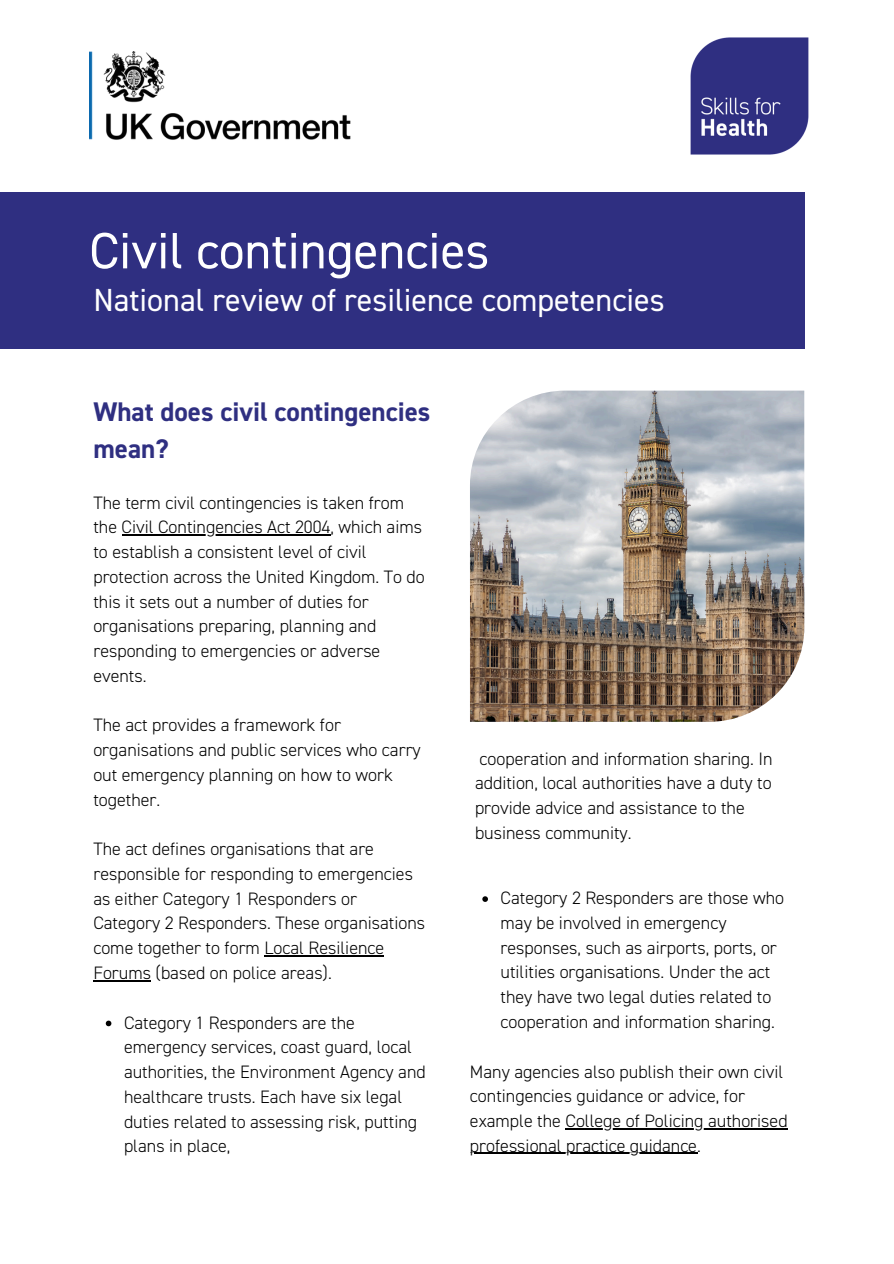
<style>
.page{position:relative;width:894px;height:1264px;background:#fff}
.page>*{position:absolute;margin:0;border:0;box-sizing:border-box;transform-origin:0 0}
.t1{font:51.15px "DIN2014";color:#fff}
.t2{font:31.95px "DIN2014";color:#fff}
.t3{font:700 27px/37.2px "DIN2014";color:#2f2f81}
.t4{font:300 18px/24.8px "DIN2014";color:#000}
</style>
<div class="page">
<div style="left:0;top:193px;width:804px;height:156px;background:#2f2f81"></div>
<img style="left:470px;top:390px;width:334px;height:331px">
<img style="left:89px;top:51px;width:261px;height:89px">
<img style="left:690px;top:37px;width:119px;height:118px">
<hr style="left:122px;top:534px;width:208px;height:1px;background:#000">
<hr style="left:264px;top:955px;width:120px;height:1px;background:#000">
<hr style="left:93px;top:980px;width:58px;height:1px;background:#000">
<svg style="left:106px;top:1020px;width:5px;height:6px"></svg>
<svg style="left:482px;top:896px;width:6px;height:5px"></svg>
<hr style="left:565px;top:1128px;width:222px;height:1px;background:#000">
<hr style="left:470px;top:1152px;width:226px;height:1px;background:#000">
<h2 class="t1" style="left:89px;top:219px;width:401px">Civil contingencies</h2>
<h3 class="t2" style="left:93px;top:280px;width:573px">National review of resilience competencies</h3>
<p class="t3" style="left:93px;top:393px;width:338px">What does civil contingencies mean?</p>
<p class="t4" style="left:93px;top:490px;width:330px">The term civil contingencies is taken from the Civil Contingencies Act 2004, which aims</p>
<p class="t4" style="left:93px;top:540px;width:333px">to establish a consistent level of civil protection across the United Kingdom. To do this it sets out a number of duties for organisations preparing, planning and responding to emergencies or adverse events.</p>
<p class="t4" style="left:93px;top:713px;width:329px">The act provides a framework for organisations and public services who carry</p>
<p class="t4" style="left:93px;top:762px;width:301px">out emergency planning on how to work together.</p>
<p class="t4" style="left:93px;top:837px;width:321px">The act defines organisations that are responsible for responding to emergencies</p>
<p class="t4" style="left:93px;top:886px;width:333px">as either Category 1 Responders or Category 2 Responders. These organisations come together to form Local Resilience Forums (based on police areas).</p>
<p class="t4" style="left:124px;top:1010px;width:289px">Category 1 Responders are the emergency services, coast guard, local</p>
<p class="t4" style="left:124px;top:1059px;width:303px">authorities, the Environment Agency and healthcare trusts. Each have six legal duties related to assessing risk, putting plans in place,</p>
<p class="t4" style="left:475px;top:746px;width:299px">cooperation and information sharing. In addition, local authorities have a duty to provide advice and assistance to the business community.</p>
<p class="t4" style="left:500px;top:886px;width:285px">Category 2 Responders are those who may be involved in emergency responses, such as airports, ports, or utilities organisations. Under the act they have two legal duties related to cooperation and information sharing.</p>
<p class="t4" style="left:470px;top:1059px;width:319px">Many agencies also publish their own civil contingencies guidance or advice, for example the College of Policing authorised professional practice guidance.</p>
</div>
